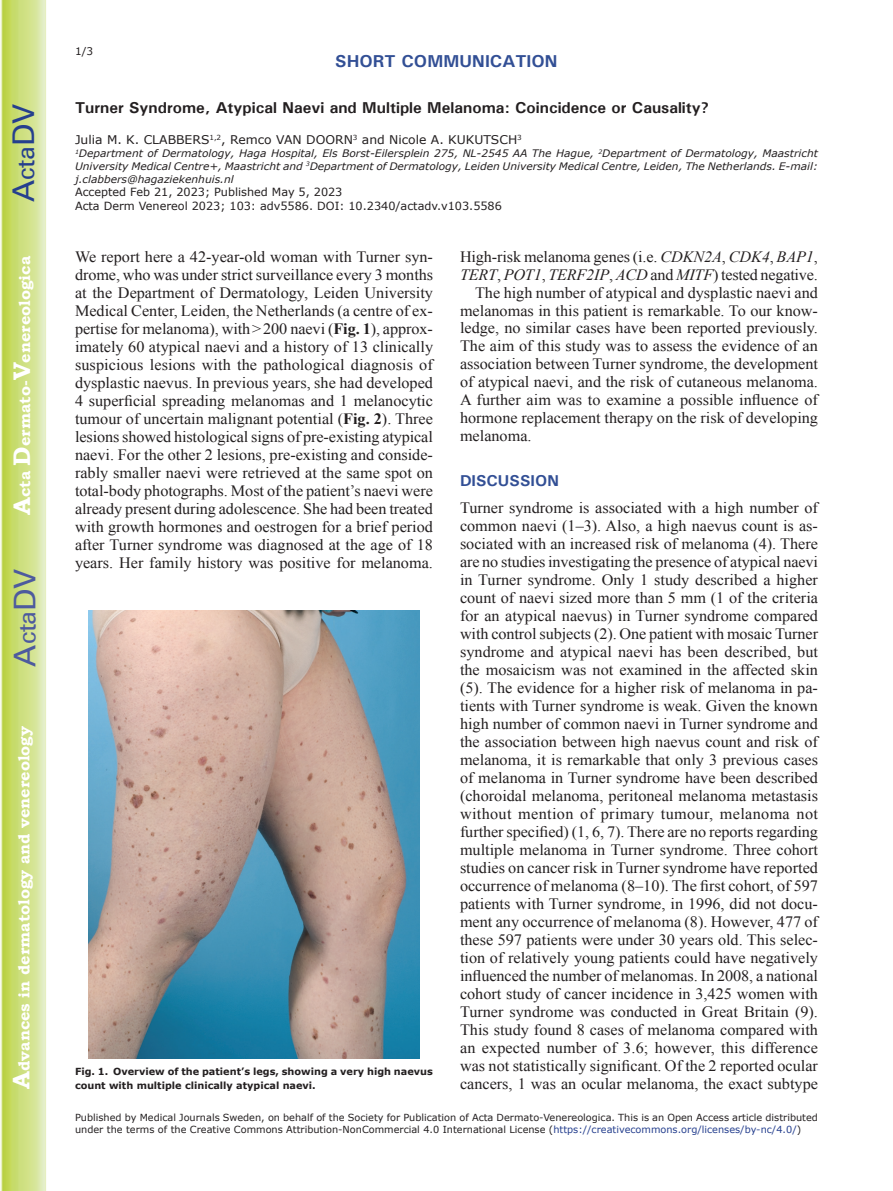
<style>
.page{position:relative;width:893px;height:1191px;background:#fff}
.page>*{position:absolute;margin:0;border:0;box-sizing:border-box;transform-origin:0 0}
.t1{font:30px "Univers";color:#4d5a9e}
.t2{font:30px "Univers";color:#253f8e}
.t3{font:700 17.25px "Univers";color:#324f95}
.t4{font:15.75px/18px "Times New Roman";color:#231f20;text-align:justify}
.t5{font:700 15.75px "Univers";color:#231f20}
.t6{font:700 15.75px "Bookman Old Style";color:#fff}
.t7{font:italic 15.75px "Times New Roman";letter-spacing:-.015em;color:#231f20}
.t8{font:700 15.75px "Univers";color:#324f95}
.t9{font:12px "Verdana";color:#231f20}
.t10{font:11.25px/13.5px "Verdana";color:#231f20}
.t11{font:10.5px "Verdana";color:#231f20}
.t12{font:italic 10.35px/12.8px "Verdana";color:#231f20;text-align:justify}
.t13{font:9.75px/12px "Verdana";color:#231f20}
.t14{font:700 9.75px/13.5px "Verdana";color:#231f20}
.s1{font-size:24px}
.s2{font-weight:700}
.s3{font-style:italic}
.s4{font-style:normal}
.s5{color:#253f8e}
</style>
<div class="page">
<svg style="left:1px;top:0;width:45px;height:1191px;background:#cfe084"></svg>
<img style="left:89px;top:610px;width:330px;height:448px">
<h1 class="t2" style="left:6px;top:202px;width:100px;rotate:-90deg">A<span class="s1">cta</span>DV</h1>
<p class="t6" style="left:15px;top:515px;width:260px;rotate:-90deg"><span class="s1">A</span>cta <span class="s1">D</span>ermato-<span class="s1">V</span>enereologica</p>
<h1 class="t1" style="left:7px;top:666px;width:100px;rotate:-90deg">A<span class="s1">cta</span>DV</h1>
<p class="t6" style="left:15px;top:1088px;width:364px;rotate:-90deg"><span class="s1">A</span>dvances in dermatology and venereology</p>
<p class="t11" style="left:75px;top:44px;width:20px">1/3</p>
<p class="t3" style="left:335px;top:50px;width:224px">SHORT COMMUNICATION</p>
<p class="t5" style="left:75px;top:97px;width:636px">Turner Syndrome, Atypical Naevi and Multiple Melanoma: Coincidence or Causality?</p>
<p class="t9" style="left:75px;top:132px;width:448px">Julia M. K. CLABBERS<sup>1,2</sup>, Remco VAN DOORN<sup>3</sup> and Nicole A. KUKUTSCH<sup>3</sup></p>
<p class="t12" style="left:75px;top:147px;width:744px"><sup>1</sup>Department of Dermatology, Haga Hospital, Els Borst-Eilersplein 275, NL-2545 AA The Hague, <sup>2</sup>Department of Dermatology, Maastricht University Medical Centre+, Maastricht and <sup>3</sup>Department of Dermatology, Leiden University Medical Centre, Leiden, The Netherlands. E-mail: j.clabbers@hagaziekenhuis.nl</p>
<p class="t10" style="left:75px;top:185px;width:428px">Accepted Feb 21, 2023; Published May 5, 2023<br>Acta Derm Venereol 2023; 103: adv5586. DOI: 10.2340/actadv.v103.5586</p>
<p class="t4" style="left:75px;top:248px;width:360px">We report here a 42-year-old woman with Turner syn&shy;drome, who was under strict surveillance every 3 months at the Department of Dermatology, Leiden University Medical Center, Leiden, the Netherlands (a centre of ex&shy;pertise for melanoma), with&gt;200 naevi (<span class="s2">Fig. 1</span>), approx&shy;imately 60 atypical naevi and a history of 13 clinically suspicious lesions with the pathological diagnosis of dysplastic naevus. In previous years, she had developed 4 superficial spreading melanomas and 1 melanocytic tumour of uncertain malignant potential (<span class="s2">Fig. 2</span>). Three lesions showed histological signs of pre-existing atypical naevi. For the other 2 lesions, pre-existing and conside&shy;rably smaller naevi were retrieved at the same spot on total-body photographs. Most of the patient’s naevi were already present during adolescence. She had been treated with growth hormones and oestrogen for a brief period after Turner syndrome was diagnosed at the age of 18 years. Her family history was positive for melanoma.</p>
<p class="t4" style="left:460px;top:247px;width:359px">High-risk melanoma genes (i.e. <span class="s3">CDKN2A</span>, <span class="s3">CDK4</span>, <span class="s3">BAP1</span>,</p>
<p class="t7" style="left:460px;top:263px;width:359px">TERT<span class="s4">,</span> POT1<span class="s4">,</span> TERF2IP<span class="s4">,</span> ACD <span class="s4">and</span> MITF<span class="s4">) tested negative.</span></p>
<p class="t4" style="left:475px;top:283px;width:345px">The high number of atypical and dysplastic naevi and</p>
<p class="t4" style="left:460px;top:301px;width:359px">melanomas in this patient is remarkable. To our know-</p>
<p class="t4" style="left:460px;top:319px;width:359px">ledge, no similar cases have been reported previously.</p>
<p class="t4" style="left:460px;top:337px;width:359px">The aim of this study was to assess the evidence of an</p>
<p class="t4" style="left:460px;top:355px;width:359px">association between Turner syndrome, the development</p>
<p class="t4" style="left:460px;top:373px;width:360px">of atypical naevi, and the risk of cutaneous melanoma.</p>
<p class="t4" style="left:460px;top:391px;width:359px">A further aim was to examine a possible influence of</p>
<p class="t4" style="left:460px;top:408px;width:360px">hormone replacement therapy on the risk of developing</p>
<p class="t4" style="left:460px;top:426px;width:73px">melanoma.</p>
<p class="t8" style="left:460px;top:470px;width:100px">DISCUSSION</p>
<p class="t4" style="left:460px;top:498px;width:360px">Turner syndrome is associated with a high number of common naevi (1–3). Also, a high naevus count is as&shy;sociated with an increased risk of melanoma (4). There are no studies investigating the presence of atypical naevi in Turner syndrome. Only 1 study described a higher count of naevi sized more than 5 mm (1 of the criteria for an atypical naevus) in Turner syndrome compared with control subjects (2). One patient with mosaic Turner syndrome and atypical naevi has been described, but the mosaicism was not examined in the affected skin (5). The evidence for a higher risk of melanoma in pa&shy;tients with Turner syndrome is weak. Given the known high number of common naevi in Turner syndrome and the association between high naevus count and risk of melanoma, it is remarkable that only 3 previous cases of melanoma in Turner syndrome have been described (choroidal melanoma, peritoneal melanoma metastasis without mention of primary tumour, melanoma not further specified) (1, 6, 7). There are no reports regarding multiple melanoma in Turner syndrome. Three cohort studies on cancer risk in Turner syndrome have reported occurrence of melanoma (8–10). The first cohort, of 597 patients with Turner syndrome, in 1996, did not docu&shy;ment any occurrence of melanoma (8). However, 477 of these 597 patients were under 30 years old. This selec&shy;tion of relatively young patients could have negatively influenced the number of melanomas. In 2008, a national cohort study of cancer incidence in 3,425 women with Turner syndrome was conducted in Great Britain (9).<br>This study found 8 cases of melanoma compared with an expected number of 3.6; however, this difference was not statistically significant. Of the 2 reported ocular cancers, 1 was an ocular melanoma, the exact subtype</p>
<p class="t14" style="left:75px;top:1065px;width:359px">Fig. 1. Overview of the patient’s legs, showing a very high naevus count with multiple clinically atypical naevi.</p>
<p class="t13" style="left:75px;top:1111px;width:744px">Published by Medical Journals Sweden, on behalf of the Society for Publication of Acta Dermato-Venereologica. This is an Open Access article distributed under the terms of the Creative Commons Attribution-NonCommercial 4.0 International License (<span class="s5">https://creativecommons.org/licenses/by-nc/4.0/</span>)</p>
</div>
